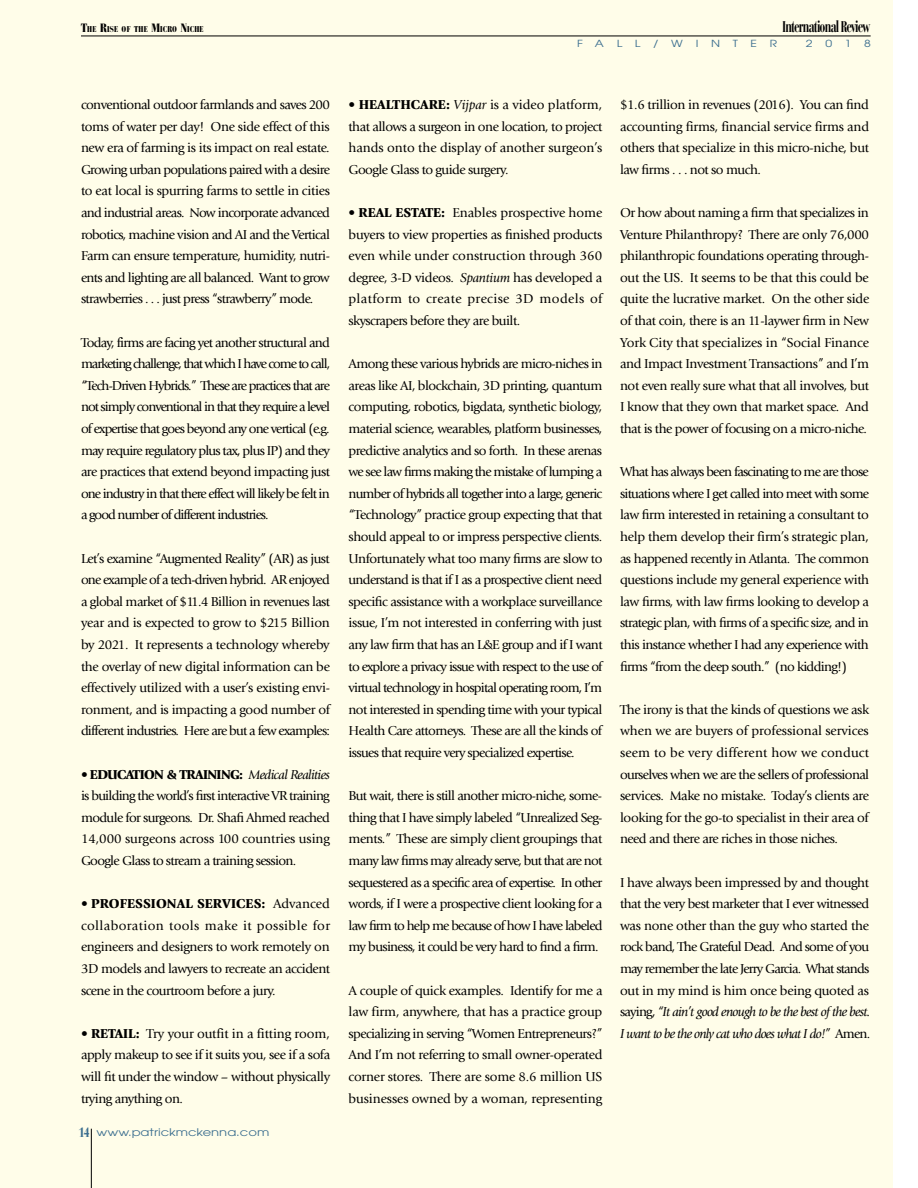
<style>
.page{position:relative;width:918px;height:1188px;background:#fff}
.page>*{position:absolute;margin:0;border:0;box-sizing:border-box;transform-origin:0 0}
.t1{font:700 condensed 16.5px "Bauer Bodoni";letter-spacing:-.065em;color:#000;scale:.75 1}
.t2{font:13.5px/21.6px "Giovanni";letter-spacing:-.04em;color:#000;text-align:justify}
.t3{font:10.5px "Avant Garde";color:#3b6e8f;scale:1.25 1}
.t4{font:9.75px "Avant Garde";color:#3b6e8f;scale:1.25 1}
.t5{font:900 condensed 8.4px "Bauer Bodoni";letter-spacing:.03em;color:#000}
.s1{font-size:12px}
.s2{font-size:15.45px}
.s3{font-weight:900}
.s4{font-style:italic}
.s5{font-family:"Bauer Bodoni";font-weight:700;font-stretch:condensed;font-size:13.5px}
</style>
<div class="page">
<div style="left:0;top:0;width:892px;height:1188px;background:#fffde9"></div>
<hr style="left:81px;top:36px;width:790px;height:1px;background:#000">
<hr style="left:91px;top:1129px;width:1px;height:59px;background:#000">
<p class="t5" style="left:81px;top:24px;width:124px"><span class="s1">T</span>HE <span class="s1">R</span>ISE OF THE <span class="s1">M</span>ICRO <span class="s1">N</span>ICHE</p>
<p class="t1" style="left:783px;top:16px;width:119px"><span class="s2">I</span>nternational <span class="s2">R</span>eview</p>
<p class="t4" style="left:577px;top:37px;width:23px">F A</p>
<p class="t4" style="left:617px;top:37px;width:6px">L</p>
<p class="t4" style="left:635px;top:37px;width:6px">L</p>
<p class="t4" style="left:653px;top:37px;width:6px">/</p>
<p class="t4" style="left:671px;top:37px;width:11px">W</p>
<p class="t4" style="left:696px;top:37px;width:4px">I</p>
<p class="t4" style="left:711px;top:37px;width:9px">N</p>
<p class="t4" style="left:733px;top:37px;width:6px">T</p>
<p class="t4" style="left:751px;top:37px;width:7px">E</p>
<p class="t4" style="left:770px;top:37px;width:7px">R</p>
<p class="t4" style="left:806px;top:37px;width:7px">2</p>
<p class="t4" style="left:825px;top:37px;width:7px">0</p>
<p class="t4" style="left:845px;top:37px;width:7px">1</p>
<p class="t4" style="left:864px;top:37px;width:7px">8</p>
<p class="t2" style="left:81px;top:94px;width:251px">conventional outdoor farmlands and saves 200 toms of water per day! One side effect of this new era of farming is its impact on real estate.<br>Growing urban populations paired with a desire to eat local is spurring farms to settle in cities and industrial areas. Now incorporate advanced robotics, machine vision and AI and the Vertical Farm can ensure temperature, humidity, nutri&shy;ents and lighting are all balanced. Want to grow strawberries . . . just press “strawberry” mode.</p>
<p class="t2" style="left:81px;top:332px;width:251px">Today, firms are facing yet another structural and marketing challenge, that which I have come to call, “Tech-Driven Hybrids.” These are practices that are not simply conventional in that they require a level of expertise that goes beyond any one vertical (e.g. may require regulatory plus tax, plus IP) and they are practices that extend beyond impacting just one industry in that there effect will likely be felt in a good number of different industries.</p>
<p class="t2" style="left:81px;top:548px;width:251px">Let’s examine “Augmented Reality” (AR) as just one example of a tech-driven hybrid. AR enjoyed a global market of $11.4 Billion in revenues last year and is expected to grow to $215 Billion by 2021. It represents a technology whereby the overlay of new digital information can be effectively utilized with a user’s existing envi&shy;ronment, and is impacting a good number of different industries. Here are but a few examples:</p>
<p class="t2" style="left:81px;top:764px;width:251px">• <span class="s3">EDUCATION &amp; TRAINING:</span> <span class="s4">Medical Realities </span>is building the world’s first interactive VR training module for surgeons. Dr. Shafi Ahmed reached 14,000 surgeons across 100 countries using Google Glass to stream a training session.</p>
<p class="t2" style="left:81px;top:893px;width:251px">• <span class="s3">PROFESSIONAL SERVICES:</span> Advanced collaboration tools make it possible for engineers and designers to work remotely on 3D models and lawyers to recreate an accident scene in the courtroom before a jury.</p>
<p class="t2" style="left:81px;top:1023px;width:251px">• <span class="s3">RETAIL:</span> Try your outfit in a fitting room, apply makeup to see if it suits you, see if a sofa will fit under the window – without physically trying anything on.</p>
<p class="t3" style="left:78px;top:1126px;width:154px"><span class="s5">14</span> www.patrickmckenna.com</p>
<p class="t2" style="left:349px;top:94px;width:255px">• <span class="s3">HEALTHCARE:</span> <span class="s4">Vijpar</span> is a video platform, that allows a surgeon in one location, to project hands onto the display of another surgeon’s Google Glass to guide surgery.</p>
<p class="t2" style="left:349px;top:202px;width:255px">• <span class="s3">REAL ESTATE:</span> Enables prospective home buyers to view properties as finished products even while under construction through 360 degree, 3-D videos. <span class="s4">Spantium</span> has developed a platform to create precise 3D models of skyscrapers before they are built.</p>
<p class="t2" style="left:349px;top:353px;width:256px">Among these various hybrids are micro-niches in areas like AI, blockchain, 3D printing, quantum computing, robotics, bigdata, synthetic biology, material science, wearables, platform businesses, predictive analytics and so forth. In these arenas we see law firms making the mistake of lumping a number of hybrids all together into a large, generic “Technology” practice group expecting that that should appeal to or impress perspective clients.<br>Unfortunately what too many firms are slow to understand is that if I as a prospective client need specific assistance with a workplace surveillance issue, I’m not interested in conferring with just any law firm that has an L&amp;E group and if I want to explore a privacy issue with respect to the use of virtual technology in hospital operating room, I’m not interested in spending time with your typical Health Care attorneys. These are all the kinds of issues that require very specialized expertise.</p>
<p class="t2" style="left:349px;top:785px;width:256px">But wait, there is still another micro-niche, some&shy;thing that I have simply labeled “Unrealized Seg&shy;ments.” These are simply client groupings that many law firms may already serve, but that are not sequestered as a specific area of expertise. In other words, if I were a prospective client looking for a law firm to help me because of how I have labeled my business, it could be very hard to find a firm.</p>
<p class="t2" style="left:349px;top:980px;width:255px">A couple of quick examples. Identify for me a law firm, anywhere, that has a practice group specializing in serving “Women Entrepreneurs?” And I’m not referring to small owner-operated corner stores. There are some 8.6 million US businesses owned by a woman, representing</p>
<p class="t2" style="left:620px;top:94px;width:251px">$1.6 trillion in revenues (2016). You can find accounting firms, financial service firms and others that specialize in this micro-niche, but law firms . . . not so much.</p>
<p class="t2" style="left:620px;top:202px;width:251px">Or how about naming a firm that specializes in Venture Philanthropy? There are only 76,000 philanthropic foundations operating through&shy;out the US. It seems to be that this could be quite the lucrative market. On the other side of that coin, there is an 11-laywer firm in New York City that specializes in “Social Finance and Impact Investment Transactions” and I’m not even really sure what that all involves, but I know that they own that market space. And that is the power of focusing on a micro-niche.</p>
<p class="t2" style="left:620px;top:461px;width:251px">What has always been fascinating to me are those situations where I get called into meet with some law firm interested in retaining a consultant to help them develop their firm’s strategic plan, as happened recently in Atlanta. The common questions include my general experience with law firms, with law firms looking to develop a strategic plan, with firms of a specific size, and in this instance whether I had any experience with firms “from the deep south.” (no kidding!)</p>
<p class="t2" style="left:620px;top:699px;width:251px">The irony is that the kinds of questions we ask when we are buyers of professional services seem to be very different how we conduct ourselves when we are the sellers of professional services. Make no mistake. Today’s clients are looking for the go-to specialist in their area of need and there are riches in those niches.</p>
<p class="t2" style="left:620px;top:872px;width:252px">I have always been impressed by and thought that the very best marketer that I ever witnessed was none other than the guy who started the rock band, The Grateful Dead. And some of you may remember the late Jerry Garcia. What stands out in my mind is him once being quoted as saying, <span class="s4">“It ain’t good enough to be the best of the best.<br>I want to be the only cat who does what I do!”</span> Amen.</p>
</div>
